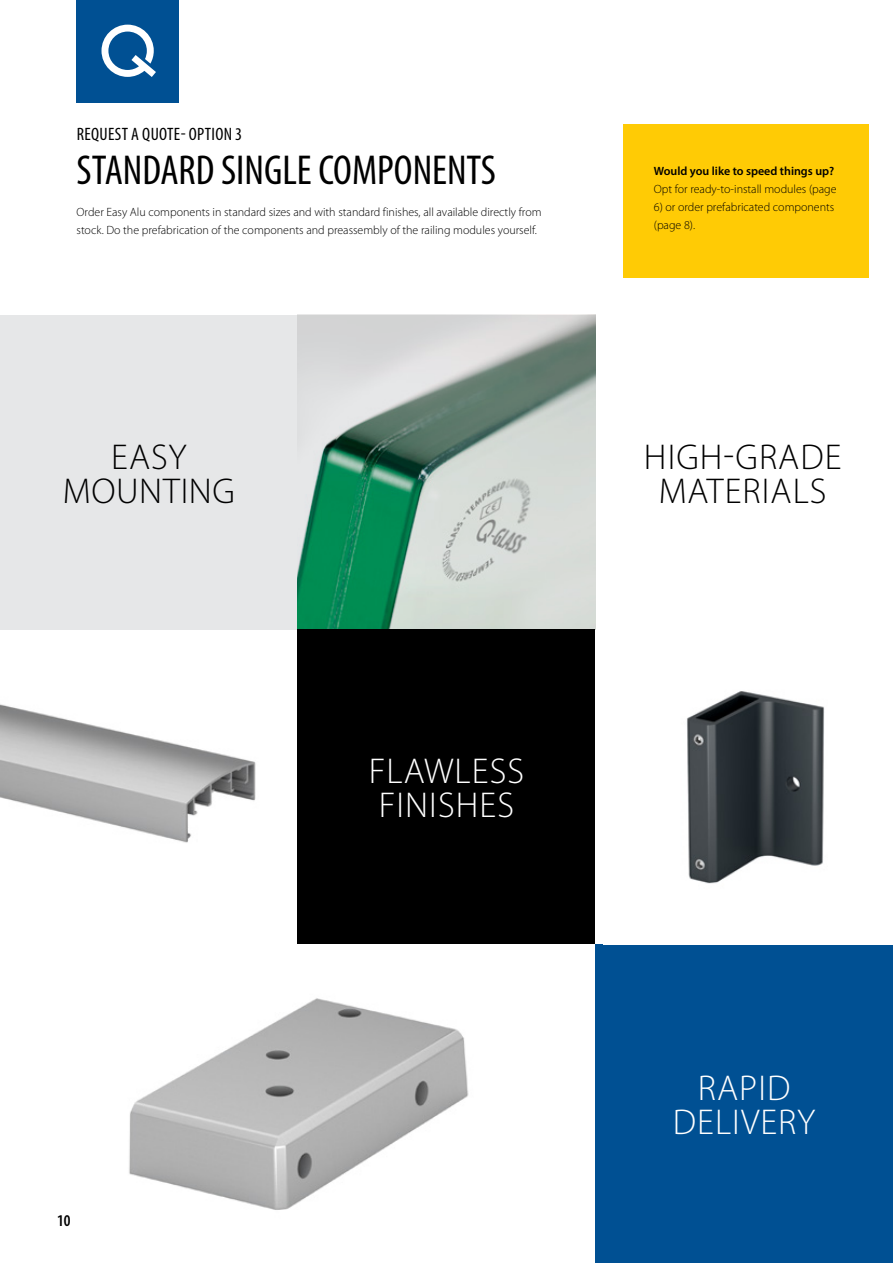
<style>
.page{position:relative;width:893px;height:1263px;background:#fff}
.page>*{position:absolute;margin:0;border:0;box-sizing:border-box;transform-origin:0 0}
.t1{font:condensed 42px "Myriad Pro";color:#000}
.t2{font:300 36px/34px "Myriad Pro";letter-spacing:.03em;color:#000;text-align:center}
.t3{font:300 36px/34px "Myriad Pro";letter-spacing:.03em;color:#fff;text-align:center}
.t4{font:condensed 18px "Myriad Pro";letter-spacing:.02em;color:#000}
.t5{font:600 condensed 16.5px "Myriad Pro";color:#000}
.t6{font:300 12px/18px "Myriad Pro";color:#000}
.t7{font:600 12px "Myriad Pro";color:#000}
</style>
<div class="page">
<div style="left:0;top:315px;width:595px;height:314px;background:#e6e7e8"></div>
<div style="left:77px;top:0;width:102px;height:102px;background:#005093"></div>
<svg style="left:101px;top:25px;width:55px;height:52px"></svg>
<img style="left:129px;top:998px;width:340px;height:212px">
<img style="left:298px;top:315px;width:297px;height:314px">
<div style="left:298px;top:629px;width:297px;height:315px;background:#000"></div>
<div style="left:595px;top:944px;width:298px;height:319px;background:#005093"></div>
<img style="left:687px;top:691px;width:138px;height:193px">
<img style="left:0;top:629px;width:298px;height:315px">
<div style="left:624px;top:125px;width:245px;height:153px;background:#ffcb05"></div>
<h3 class="t4" style="left:77px;top:123px;width:167px">REQUEST A QUOTE- OPTION 3</h3>
<h1 class="t1" style="left:77px;top:144px;width:421px">STANDARD SINGLE COMPONENTS</h1>
<p class="t6" style="left:77px;top:203px;width:467px">Order Easy Alu components in standard sizes and with standard finishes, all available directly from stock. Do the prefabrication of the components and preassembly of the railing modules yourself.</p>
<p class="t7" style="left:654px;top:164px;width:182px">Would you like to speed things up?</p>
<p class="t6" style="left:654px;top:180px;width:184px">Opt for ready-to-install modules (page</p>
<p class="t6" style="left:654px;top:198px;width:182px">6) or order prefabricated components (page 8).</p>
<h2 class="t2" style="left:63px;top:439px;width:174px">EASY<br>MOUNTING</h2>
<h2 class="t2" style="left:644px;top:439px;width:199px">HIGH-GRADE<br>MATERIALS</h2>
<h3 class="t5" style="left:57px;top:1210px;width:15px">10</h3>
<h2 class="t3" style="left:369px;top:754px;width:157px;text-align:left">FLAWLESS<br>FINISHES</h2>
<h2 class="t3" style="left:673px;top:1071px;width:144px">RAPID<br>DELIVERY</h2>
</div>
